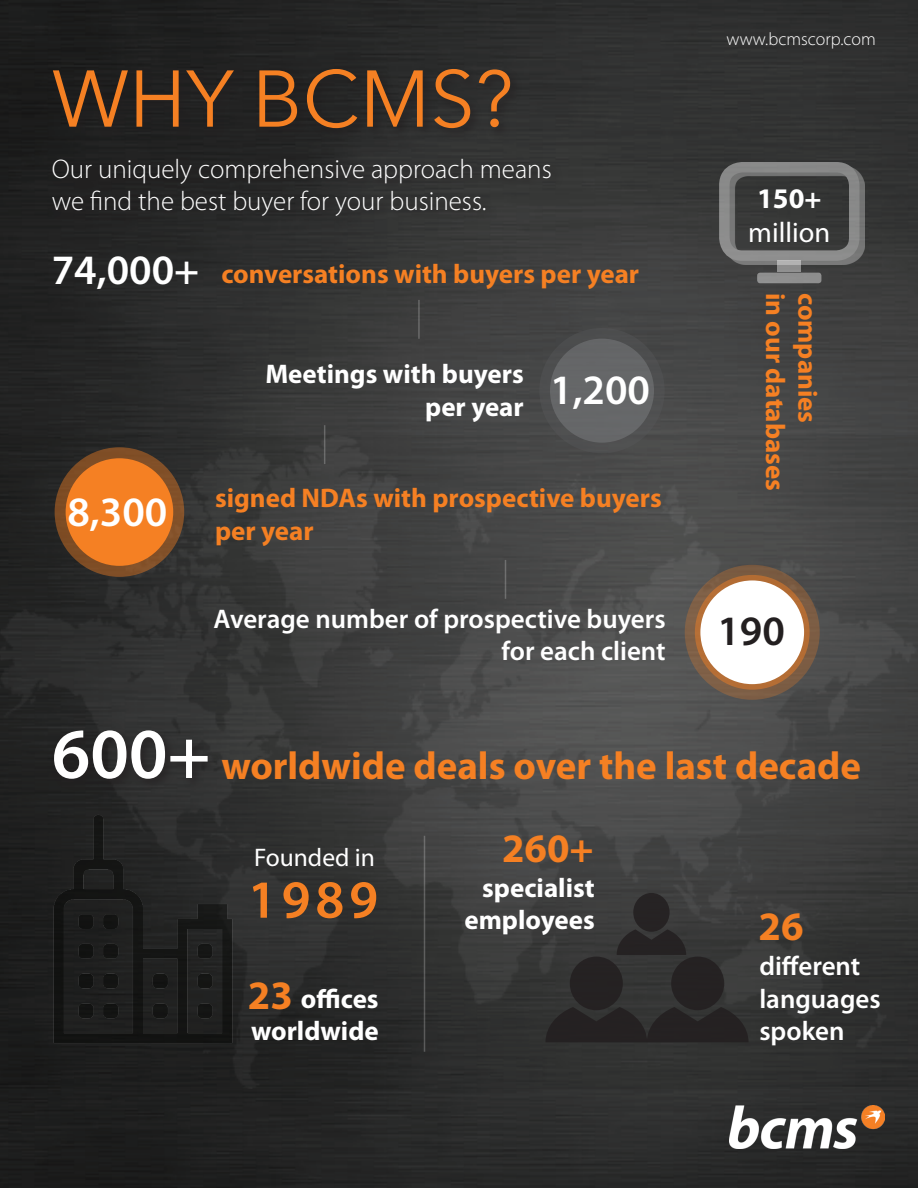
<style>
.page{position:relative;width:918px;height:1188px;background:#fff}
.page>*{position:absolute;margin:0;border:0;box-sizing:border-box;transform-origin:0 0}
.t1{font:79.5px "Avenir Next";color:#f58023}
.t2{font:600 54px "Myriad Pro";color:#f58023}
.t3{font:600 42px "Myriad Pro";color:#fff}
.t4{font:600 42px "Myriad Pro";color:#231f20}
.t5{font:700 40.5px "Myriad Pro";color:#f58023}
.t6{font:700 39px "Myriad Pro";color:#f58023}
.t7{font:28.5px "Myriad Pro";color:#fff}
.t8{font:700 28.5px "Myriad Pro";color:#fff}
.t9{font:700 27px/32.4px "Myriad Pro";color:#f58023}
.t10{font:300 27px/32.4px "Myriad Pro";color:#fff}
.t11{font:600 27px/32.4px "Myriad Pro";color:#fff;text-align:right}
.t12{font:700 27px/32.4px "Myriad Pro";color:#fff;text-align:right}
.t13{font:25.5px "Myriad Pro";color:#fff}
.t14{font:300 18px "Myriad Pro";color:#fff}
.s1{font-weight:600;font-size:42px;color:#fff}
.s2{font-weight:600;font-size:72px;color:#fff}
</style>
<div class="page">
<img style="left:0;top:0;width:918px;height:1188px">
<img style="left:0;top:436px;width:918px;height:652px">
<div style="left:50px;top:65px;width:473px;height:76px;background:#231f20"></div>
<div style="left:50px;top:156px;width:513px;height:71px;background:#231f20;opacity:.75"></div>
<div style="left:55px;top:447px;width:129px;height:130px;background:#804e27;border-radius:50%"></div>
<div style="left:66px;top:458px;width:107px;height:108px;background:#f58023;border-radius:50%"></div>
<div style="left:539px;top:328px;width:126px;height:125px;background:#4d4e4f;border-radius:50%"></div>
<div style="left:550px;top:339px;width:104px;height:104px;background:#656768;border-radius:50%"></div>
<div style="left:685px;top:565px;width:135px;height:135px;background:#7c5d44;border-radius:50%"></div>
<svg style="left:695px;top:575px;width:115px;height:115px;background:#b26e38"></svg>
<div style="left:700px;top:580px;width:104px;height:104px;background:#fff;border-radius:50%"></div>
<img style="left:729px;top:1105px;width:155px;height:44px">
<hr style="left:418px;top:300px;width:2px;height:39px;background:#fff">
<hr style="left:324px;top:425px;width:1px;height:39px;background:#fff">
<hr style="left:505px;top:560px;width:1px;height:39px;background:#fff">
<div style="left:51px;top:727px;width:169px;height:64px;background:#2b2a2a"></div>
<img style="left:25px;top:811px;width:237px;height:237px">
<hr style="left:424px;top:836px;width:1px;height:216px;background:#fff">
<div style="left:570px;top:957px;width:53px;height:53px;background:#231f20;border-radius:50%"></div>
<div style="left:671px;top:957px;width:53px;height:53px;background:#231f20;border-radius:50%"></div>
<svg style="left:545px;top:1007px;width:204px;height:35px;background:#282526"></svg>
<div style="left:633px;top:893px;width:37px;height:39px;background:#231f20;border-radius:50%"></div>
<svg style="left:617px;top:929px;width:69px;height:26px;background:#2a2728"></svg>
<div style="left:725px;top:166px;width:140px;height:99px;background:#fff;opacity:.75"></div>
<div style="left:719px;top:162px;width:140px;height:99px;border:10px solid #fff;border-radius:18px"></div>
<svg style="left:777px;top:260px;width:24px;height:12px"></svg>
<div style="left:757px;top:273px;width:64px;height:10px;background:#8f8f8f;border-radius:3px"></div>
<h1 class="t1" style="left:52px;top:32px;width:463px">WHY BCMS?</h1>
<p class="t10" style="left:52px;top:152px;width:502px">Our uniquely comprehensive approach means we find the best buyer for your business.</p>
<p class="t9" style="left:52px;top:257px;width:589px"><span class="s1">74,000+</span> conversations with buyers per year</p>
<h3 class="t3" style="left:67px;top:486px;width:101px">8,300</h3>
<p class="t12" style="left:265px;top:357px;width:260px">Meetings with buyers per year</p>
<h3 class="t3" style="left:550px;top:363px;width:101px">1,200</h3>
<p class="t9" style="left:215px;top:481px;width:448px">signed NDAs with prospective buyers per year</p>
<p class="t11" style="left:214px;top:602px;width:454px">Average number of prospective buyers for each client</p>
<p class="t14" style="left:727px;top:28px;width:151px">www.bcmscorp.com</p>
<p class="t8" style="left:757px;top:180px;width:66px">150+</p>
<p class="t7" style="left:748px;top:215px;width:84px">million</p>
<p class="t9" style="left:792px;top:293px;width:200px;rotate:90deg">in our databases</p>
<p class="t9" style="left:825px;top:293px;width:132px;rotate:90deg">companies</p>
<h3 class="t4" style="left:717px;top:604px;width:69px">190</h3>
<h3 class="t6" style="left:52px;top:740px;width:811px"><span class="s2">600+</span> worldwide deals over the last decade</h3>
<p class="t13" style="left:254px;top:842px;width:122px">Founded in</p>
<h2 class="t2" style="left:248px;top:865px;width:132px">1989</h2>
<h3 class="t5" style="left:248px;top:969px;width:46px">23</h3>
<p class="t12" style="left:251px;top:981px;width:129px">offices worldwide</p>
<h3 class="t5" style="left:502px;top:822px;width:93px">260+</h3>
<p class="t12" style="left:464px;top:871px;width:132px">specialist employees</p>
<h3 class="t5" style="left:759px;top:900px;width:46px">26</h3>
<p class="t11" style="left:759px;top:949px;width:123px;text-align:left">different languages spoken</p>
</div>
